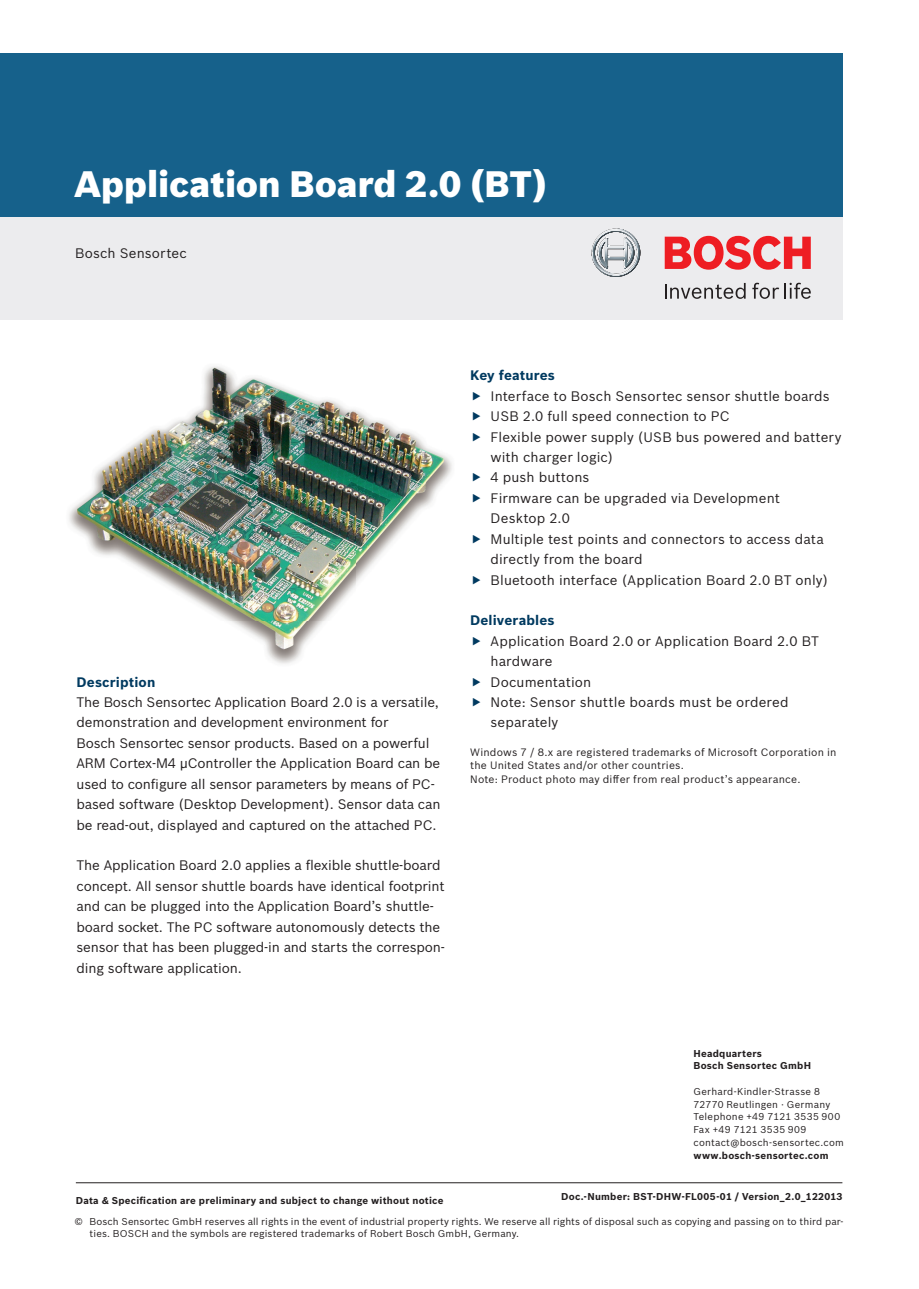
<style>
.page{position:relative;width:919px;height:1289px;background:#fff}
.page>*{position:absolute;margin:0;border:0;box-sizing:border-box;transform-origin:0 0}
.t1{font:900 36px "Bosch Sans";color:#fff}
.t2{font:13.5px/20.4px "Bosch Sans";letter-spacing:-.01em;color:#231f20}
.t3{font:13.5px/20.4px "Bosch Sans";letter-spacing:.01em;color:#231f20}
.t4{font:700 13.5px "Bosch Sans";letter-spacing:.01em;color:#003a60}
.t5{font:10.5px/13.5px "Bosch Sans";letter-spacing:.02em;color:#231f20}
.t6{font:9.75px/12.8px "Bosch Sans";letter-spacing:.015em;color:#231f20}
.t7{font:700 9.75px/12.8px "Bosch Sans";letter-spacing:.025em;color:#231f20}
</style>
<div class="page">
<div style="left:0;top:54px;width:842px;height:163px;background:#16618b"></div>
<div style="left:0;top:217px;width:842px;height:102px;background:#ececee"></div>
<svg style="left:591px;top:228px;width:49px;height:49px"></svg>
<svg style="left:665px;top:283px;width:80px;height:16px"></svg>
<svg style="left:752px;top:283px;width:58px;height:16px"></svg>
<svg style="left:664px;top:236px;width:146px;height:34px"></svg>
<hr style="left:76px;top:1182px;width:766px;height:1px;background:#231f20">
<img style="left:69px;top:366px;width:383px;height:298px">
<h1 class="t1" style="left:74px;top:156px;width:475px">Application Board 2.0 (BT)</h1>
<p class="t3" style="left:75px;top:242px;width:113px">Bosch Sensortec</p>
<p class="t4" style="left:77px;top:671px;width:80px">Description</p>
<p class="t2" style="left:77px;top:691px;width:365px">The Bosch Sensortec Application Board 2.0 is a versatile, demonstration and development environment for<br>Bosch Sensortec sensor products. Based on a powerful ARM Cortex-M4 μController the Application Board can be used to configure all sensor parameters by means of PC&shy;based software (Desktop Development). Sensor data can be read-out, displayed and captured on the attached PC.</p>
<p class="t2" style="left:77px;top:854px;width:370px">The Application Board 2.0 applies a flexible shuttle-board concept. All sensor shuttle boards have identical footprint and can be plugged into the Application Board’s shuttle&shy;board socket. The PC software autonomously detects the sensor that has been plugged-in and starts the correspon&shy;ding software application.</p>
<p class="t4" style="left:470px;top:365px;width:86px">Key features</p>
<p class="t3" style="left:490px;top:385px;width:352px">Interface to Bosch Sensortec sensor shuttle boards USB 2.0 full speed connection to PC<br>Flexible power supply (USB bus powered and battery with charger logic)<br>4 push buttons<br>Firmware can be upgraded via Development<br>Desktop 2.0<br>Multiple test points and connectors to access data directly from the board<br>Bluetooth interface (Application Board 2.0 BT only)</p>
<p class="t4" style="left:470px;top:610px;width:86px">Deliverables</p>
<p class="t3" style="left:490px;top:629px;width:330px">Application Board 2.0 or Application Board 2.0 BT hardware<br>Documentation<br>Note: Sensor shuttle boards must be ordered separately</p>
<p class="t5" style="left:470px;top:744px;width:368px">Windows 7 / 8.x are registered trademarks of Microsoft Corporation in the United States and/or other countries.<br>Note: Product photo may differ from real product’s appearance.</p>
<p class="t7" style="left:693px;top:1046px;width:119px">Headquarters<br>Bosch Sensortec GmbH</p>
<p class="t6" style="left:693px;top:1084px;width:152px">Gerhard-Kindler-Strasse 8<br>72770 Reutlingen · Germany<br>Telephone +49 7121 3535 900<br>Fax +49 7121 3535 909 contact@bosch-sensortec.com</p>
<p class="t7" style="left:693px;top:1148px;width:136px">www.bosch-sensortec.com</p>
<p class="t7" style="left:76px;top:1193px;width:369px">Data &amp; Specification are preliminary and subject to change without notice</p>
<p class="t7" style="left:561px;top:1189px;width:282px">Doc.-Number: BST-DHW-FL005-01 / Version_2.0_122013</p>
<p class="t6" style="left:90px;top:1214px;width:755px;text-indent:-15px">© Bosch Sensortec GmbH reserves all rights in the event of industrial property rights. We reserve all rights of disposal such as copying and passing on to third par&shy;ties. BOSCH and the symbols are registered trademarks of Robert Bosch GmbH, Germany.</p>
</div>
